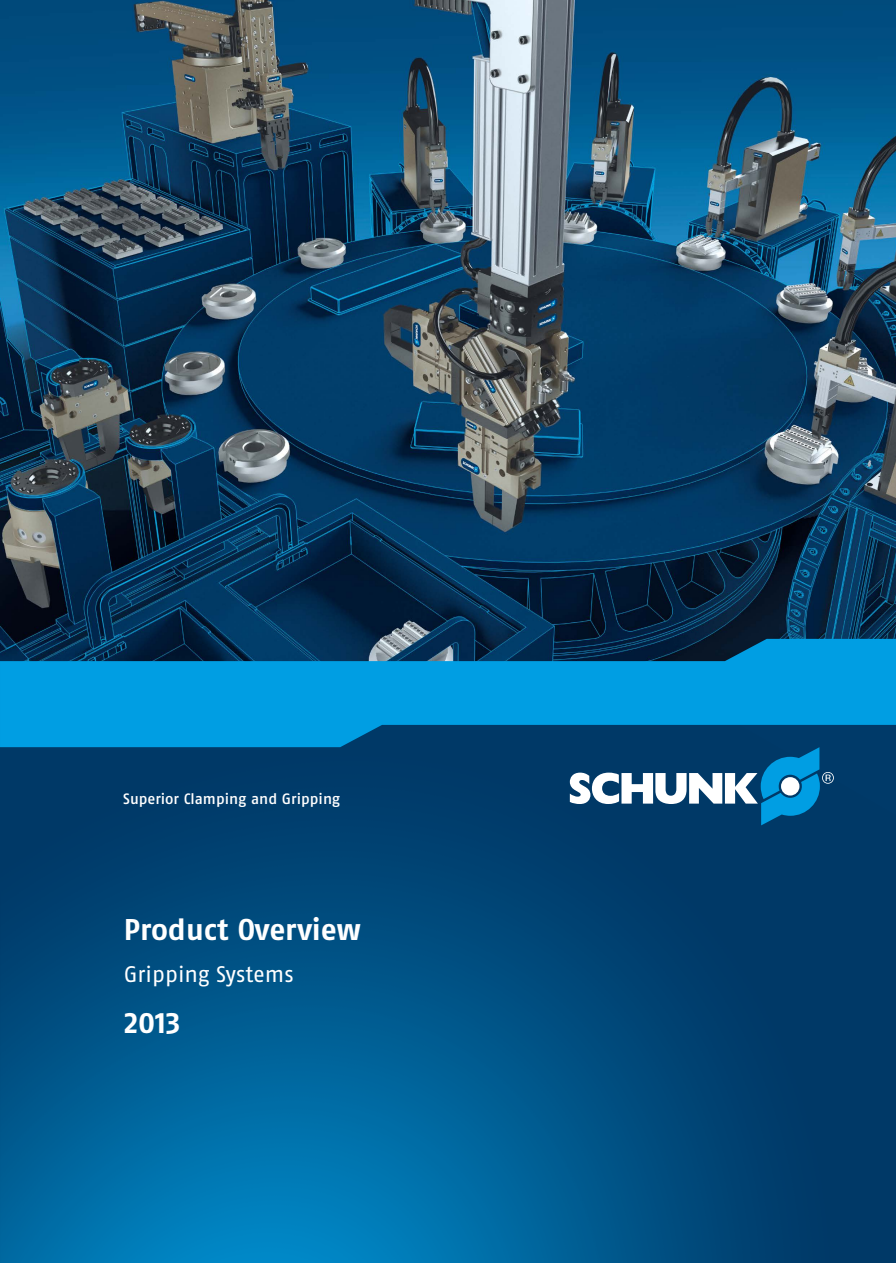
<style>
.page{position:relative;width:896px;height:1263px;background:#fff}
.page>*{position:absolute;margin:0;border:0;box-sizing:border-box;transform-origin:0 0}
.t1{font:700 30px "SCHUNK Fago Pro";letter-spacing:-.005em;color:#fff}
.t2{font:22.5px "SCHUNK Fago Pro";color:#fff}
.t3{font:500 15px "SCHUNK Fago Pro";color:#fff}
</style>
<div class="page">
<img style="left:0;top:747px;width:895px;height:516px">
<hr style="left:0;top:1111px;width:1px;height:152px;background:#003a69">
<svg style="left:0;top:1086px;width:1px;height:54px"></svg>
<img style="left:0;top:0;width:895px;height:639px">
<svg style="left:569px;top:747px;width:264px;height:78px"></svg>
<svg style="left:0;top:639px;width:895px;height:108px;background:#027fbb"></svg>
<p class="t3" style="left:123px;top:789px;width:218px">Superior Clamping and Gripping</p>
<p class="t1" style="left:124px;top:911px;width:238px">Product Overview</p>
<p class="t2" style="left:124px;top:961px;width:171px">Gripping Systems</p>
<p class="t1" style="left:124px;top:1004px;width:58px">2013</p>
</div>
